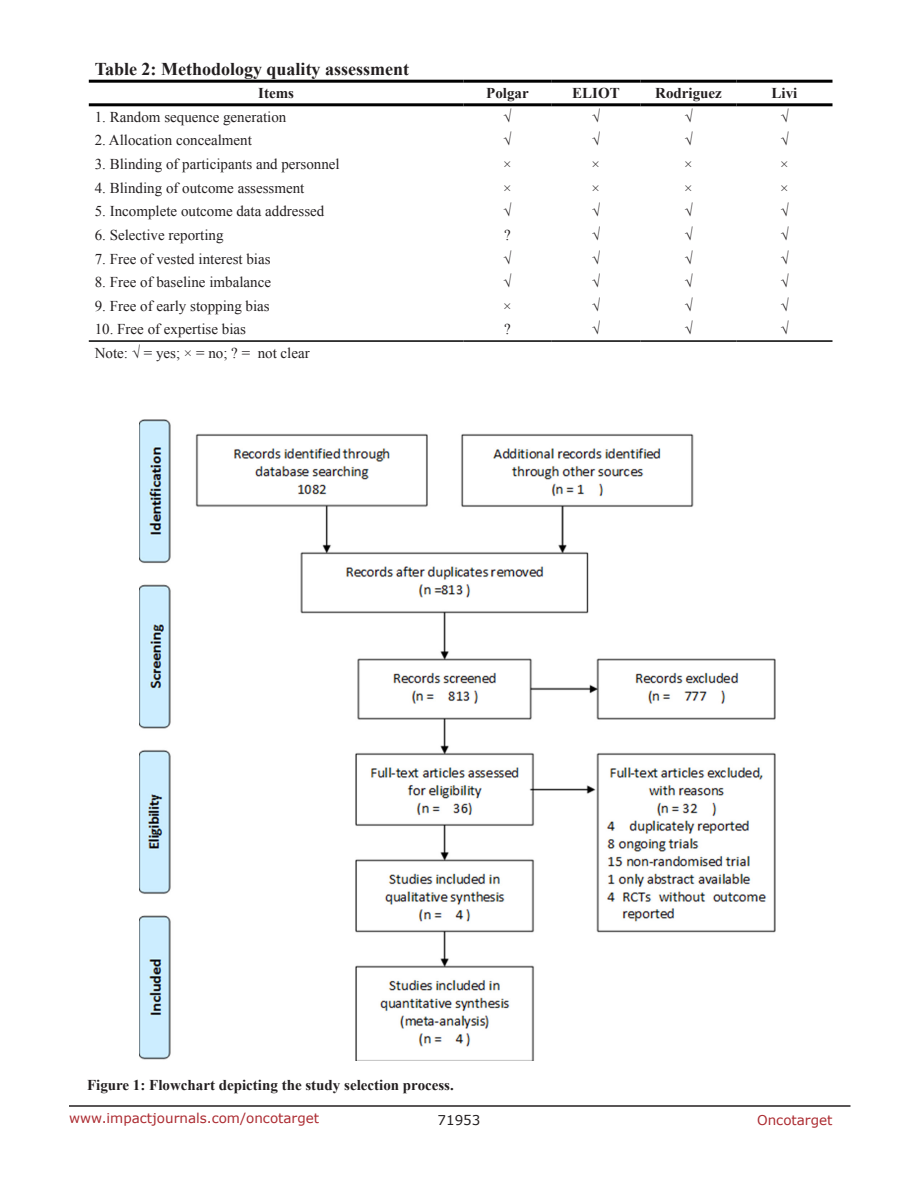
<style>
.page{position:relative;width:918px;height:1188px;background:#fff}
.page>*{position:absolute;margin:0;border:0;box-sizing:border-box;transform-origin:0 0}
.TableHeading{font:700 18px "Times New Roman";color:#231f20}
.TableText{font:15px "Times New Roman";color:#231f20}
.FigureText{font:700 15px "Times New Roman";color:#231f20}
.TableText-2{font:700 15px "Times New Roman";color:#231f20}
.t1{font:13.5px "Verdana";color:#ac2b31}
.t2{font:13.5px "Verdana";color:#231f20}
</style>
<div class="page">
<hr style="left:69px;top:1105px;width:781px;height:2px;background:#231f20">
<img style="left:139px;top:419px;width:637px;height:642px">
<hr style="left:89px;top:80px;width:375px;height:3px;background:#000">
<hr style="left:464px;top:80px;width:87px;height:3px;background:#000">
<hr style="left:551px;top:80px;width:89px;height:3px;background:#000">
<hr style="left:640px;top:80px;width:96px;height:3px;background:#000">
<hr style="left:736px;top:80px;width:96px;height:3px;background:#000">
<hr style="left:89px;top:103px;width:375px;height:3px;background:#000">
<hr style="left:464px;top:103px;width:87px;height:3px;background:#000">
<hr style="left:551px;top:103px;width:89px;height:3px;background:#000">
<hr style="left:640px;top:103px;width:96px;height:3px;background:#000">
<hr style="left:736px;top:103px;width:96px;height:3px;background:#000">
<hr style="left:89px;top:340px;width:375px;height:2px;background:#000">
<hr style="left:464px;top:340px;width:87px;height:2px;background:#000">
<hr style="left:551px;top:340px;width:89px;height:2px;background:#000">
<hr style="left:640px;top:340px;width:96px;height:2px;background:#000">
<hr style="left:736px;top:340px;width:96px;height:2px;background:#000">
<p class="TableHeading" style="left:95px;top:57px;width:316px">Table 2: Methodology quality assessment</p>
<p class="TableText-2" style="left:258px;top:83px;width:37px">Items</p>
<p class="TableText-2" style="left:486px;top:83px;width:44px">Polgar</p>
<p class="TableText-2" style="left:572px;top:83px;width:49px">ELIOT</p>
<p class="TableText-2" style="left:655px;top:83px;width:68px">Rodriguez</p>
<p class="TableText-2" style="left:772px;top:83px;width:27px">Livi</p>
<p class="TableText" style="left:95px;top:107px;width:193px">1. Random sequence generation</p>
<p class="TableText" style="left:503px;top:107px;width:10px">√</p>
<p class="TableText" style="left:592px;top:107px;width:10px">√</p>
<p class="TableText" style="left:684px;top:107px;width:10px">√</p>
<p class="TableText" style="left:780px;top:107px;width:10px">√</p>
<p class="TableText" style="left:95px;top:130px;width:159px">2. Allocation concealment</p>
<p class="TableText" style="left:503px;top:130px;width:10px">√</p>
<p class="TableText" style="left:592px;top:130px;width:10px">√</p>
<p class="TableText" style="left:684px;top:130px;width:10px">√</p>
<p class="TableText" style="left:780px;top:130px;width:10px">√</p>
<p class="TableText" style="left:95px;top:154px;width:246px">3. Blinding of participants and personnel</p>
<p class="TableText" style="left:503px;top:154px;width:10px">×</p>
<p class="TableText" style="left:592px;top:154px;width:10px">×</p>
<p class="TableText" style="left:684px;top:154px;width:10px">×</p>
<p class="TableText" style="left:780px;top:154px;width:10px">×</p>
<p class="TableText" style="left:95px;top:178px;width:211px">4. Blinding of outcome assessment</p>
<p class="TableText" style="left:503px;top:178px;width:10px">×</p>
<p class="TableText" style="left:592px;top:178px;width:10px">×</p>
<p class="TableText" style="left:684px;top:178px;width:10px">×</p>
<p class="TableText" style="left:780px;top:178px;width:10px">×</p>
<p class="TableText" style="left:95px;top:201px;width:231px">5. Incomplete outcome data addressed</p>
<p class="TableText" style="left:503px;top:201px;width:10px">√</p>
<p class="TableText" style="left:592px;top:201px;width:10px">√</p>
<p class="TableText" style="left:684px;top:201px;width:10px">√</p>
<p class="TableText" style="left:780px;top:201px;width:10px">√</p>
<p class="TableText" style="left:95px;top:225px;width:130px">6. Selective reporting</p>
<p class="TableText" style="left:504px;top:225px;width:8px">?</p>
<p class="TableText" style="left:592px;top:225px;width:10px">√</p>
<p class="TableText" style="left:684px;top:225px;width:10px">√</p>
<p class="TableText" style="left:780px;top:225px;width:10px">√</p>
<p class="TableText" style="left:95px;top:248px;width:177px">7. Free of vested interest bias</p>
<p class="TableText" style="left:503px;top:248px;width:10px">√</p>
<p class="TableText" style="left:592px;top:248px;width:10px">√</p>
<p class="TableText" style="left:684px;top:248px;width:10px">√</p>
<p class="TableText" style="left:780px;top:248px;width:10px">√</p>
<p class="TableText" style="left:95px;top:272px;width:178px">8. Free of baseline imbalance</p>
<p class="TableText" style="left:503px;top:272px;width:10px">√</p>
<p class="TableText" style="left:592px;top:272px;width:10px">√</p>
<p class="TableText" style="left:684px;top:272px;width:10px">√</p>
<p class="TableText" style="left:780px;top:272px;width:10px">√</p>
<p class="TableText" style="left:95px;top:296px;width:176px">9. Free of early stopping bias</p>
<p class="TableText" style="left:503px;top:296px;width:10px">×</p>
<p class="TableText" style="left:592px;top:296px;width:10px">√</p>
<p class="TableText" style="left:684px;top:296px;width:10px">√</p>
<p class="TableText" style="left:780px;top:296px;width:10px">√</p>
<p class="TableText" style="left:95px;top:319px;width:153px">10. Free of expertise bias</p>
<p class="TableText" style="left:504px;top:319px;width:8px">?</p>
<p class="TableText" style="left:592px;top:319px;width:10px">√</p>
<p class="TableText" style="left:684px;top:319px;width:10px">√</p>
<p class="TableText" style="left:780px;top:319px;width:10px">√</p>
<p class="TableText" style="left:95px;top:343px;width:216px">Note: √ = yes; × = no; ? = not clear</p>
<p class="FigureText" style="left:87px;top:1075px;width:368px">Figure 1: Flowchart depicting the study selection process.</p>
<p class="t1" style="left:69px;top:1109px;width:252px">www.impactjournals.com/oncotarget</p>
<p class="t2" style="left:438px;top:1111px;width:44px">71953</p>
<p class="t1" style="left:757px;top:1111px;width:77px">Oncotarget</p>
</div>
